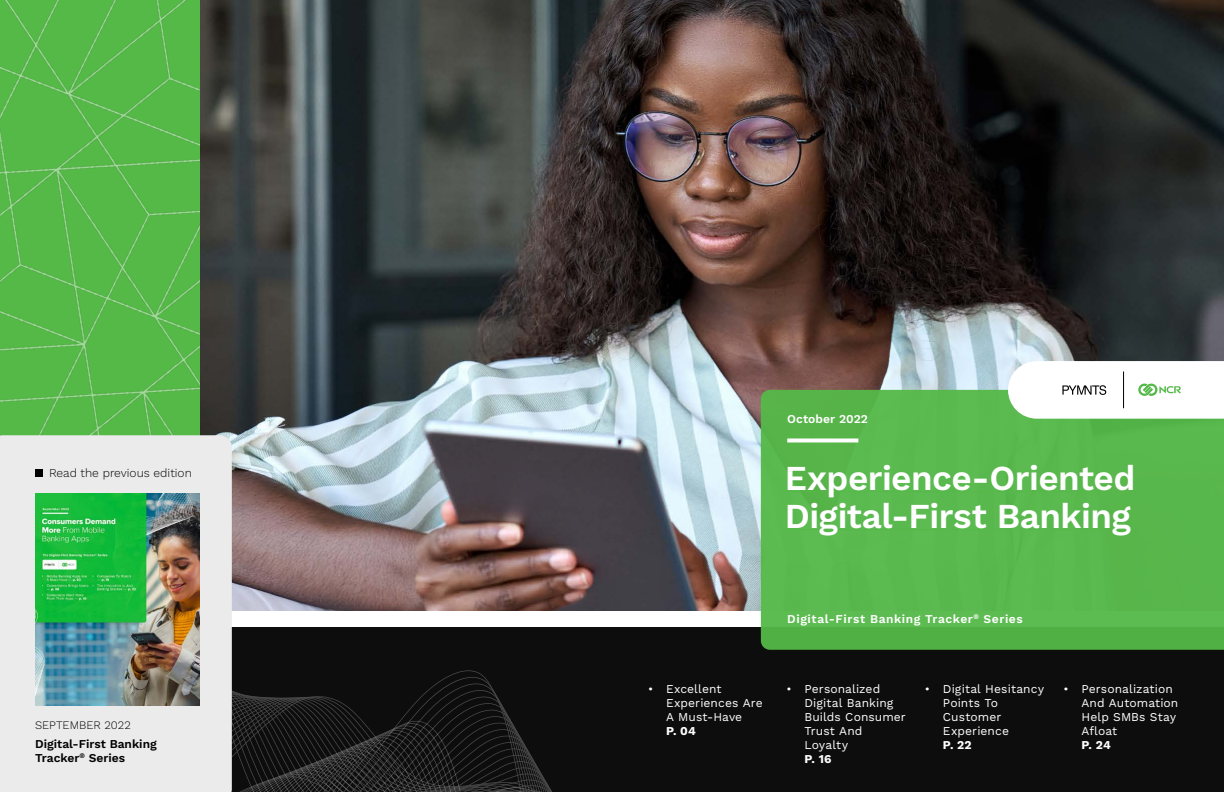
<style>
.page{position:relative;width:1224px;height:792px;background:#fff}
.page>*{position:absolute;margin:0;border:0;box-sizing:border-box;transform-origin:0 0}
.t1{font:600 35px/38px "Work Sans";letter-spacing:-.015em;color:#fff}
.t2{font:12px/14px "Work Sans";letter-spacing:.005em;color:#fff}
.t3{font:600 12px "Work Sans";letter-spacing:.045em;color:#fff}
.t4{font:600 12px/14px "Work Sans";color:#000}
.t5{font:300 12px "Work Sans";color:#000}
.t6{font:700 12px "Work Sans";letter-spacing:.01em;color:#fff}
.t7{font:600 12px "Work Sans";color:#fff}
.t8{font:300 11.5px "Work Sans";color:#000}
</style>
<div class="page">
<div style="left:0;top:627px;width:1224px;height:165px;background:#0d0d0d"></div>
<svg style="left:232px;top:682px;width:320px;height:110px"></svg>
<img style="left:199px;top:0;width:1025px;height:612px">
<div style="left:0;top:0;width:199px;height:612px;background:#55b948"></div>
<svg style="left:761px;top:390px;width:463px;height:260px;background:#58b74c"></svg>
<hr style="left:785px;top:491px;width:361px;height:1px;background:#55b948">
<hr style="left:785px;top:529px;width:346px;height:1px;background:#55b948">
<svg style="left:787px;top:438px;width:71px;height:4px"></svg>
<div style="left:0;top:435px;width:232px;height:357px;background:#ebebec"></div>
<img style="left:35px;top:493px;width:164px;height:213px">
<div style="left:35px;top:469px;width:8px;height:8px;background:#000"></div>
<svg style="left:1008px;top:361px;width:216px;height:58px"></svg>
<p class="t5" style="left:49px;top:466px;width:144px">Read the previous edition</p>
<p class="t8" style="left:35px;top:718px;width:97px">SEPTEMBER 2022</p>
<p class="t4" style="left:35px;top:737px;width:123px">Digital-First Banking<br>Tracker<sup>®</sup> Series</p>
<p class="t7" style="left:787px;top:412px;width:82px">October 2022</p>
<h1 class="t1" style="left:785px;top:461px;width:352px">Experience-Oriented<br>Digital-First Banking</h1>
<p class="t2" style="left:666px;top:682px;width:98px;text-indent:-18px">• Excellent<br>Experiences Are<br>A Must-Have</p>
<p class="t6" style="left:666px;top:724px;width:31px">P. 04</p>
<p class="t3" style="left:787px;top:612px;width:237px">Digital-First Banking Tracker<sup>®</sup> Series</p>
<p class="t2" style="left:805px;top:682px;width:103px;text-indent:-18px">• Personalized<br>Digital Banking<br>Builds Consumer<br>Trust And<br>Loyalty</p>
<p class="t6" style="left:805px;top:752px;width:28px">P. 16</p>
<p class="t2" style="left:943px;top:682px;width:103px;text-indent:-18px">• Digital Hesitancy<br>Points To<br>Customer<br>Experience</p>
<p class="t6" style="left:943px;top:738px;width:30px">P. 22</p>
<p class="t2" style="left:1081px;top:682px;width:98px;text-indent:-18px">• Personalization<br>And Automation<br>Help SMBs Stay<br>Afloat</p>
<p class="t6" style="left:1081px;top:738px;width:31px">P. 24</p>
</div>
